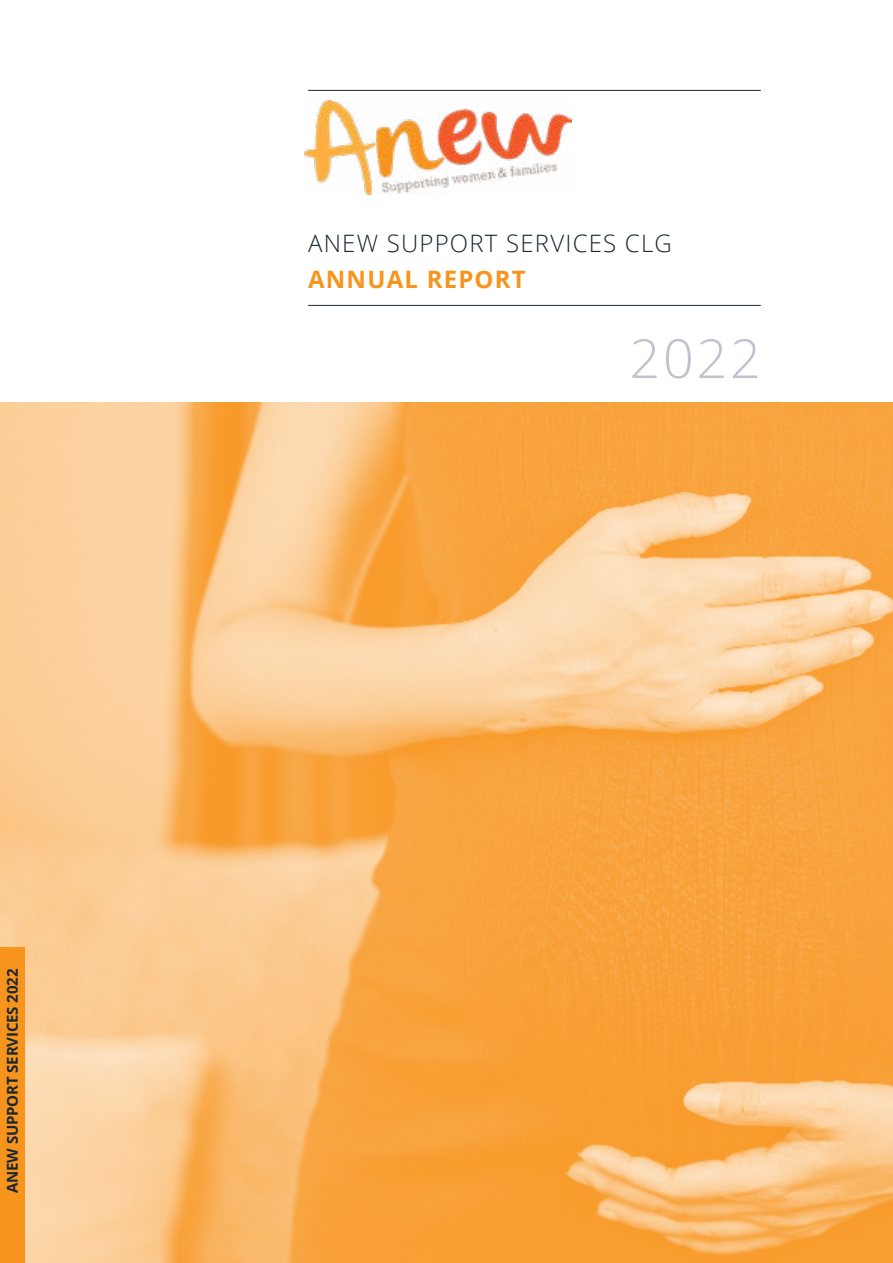
<style>
.page{position:relative;width:893px;height:1263px;background:#fff}
.page>*{position:absolute;margin:0;border:0;box-sizing:border-box;transform-origin:0 0}
.t1{font:300 54px "Open Sans";color:#bec3ce}
.t2{font:300 24px "Open Sans";letter-spacing:.05em;color:#1b2630}
.t3{font:700 24px "Open Sans";letter-spacing:.05em;color:#f7941d}
.t4{font:700 15px "Open Sans";letter-spacing:-.01em;color:#1b2630}
</style>
<div class="page">
<img style="left:0;top:402px;width:893px;height:861px">
<div style="left:0;top:947px;width:24px;height:316px;background:#f7941d"></div>
<hr style="left:308px;top:90px;width:453px;height:1px;background:#1b2630">
<hr style="left:308px;top:305px;width:453px;height:1px;background:#1b2630">
<img style="left:305px;top:101px;width:266px;height:94px">
<p class="t4" style="left:2px;top:1193px;width:226px;rotate:-90deg">ANEW SUPPORT SERVICES 2022</p>
<h2 class="t2" style="left:308px;top:227px;width:365px">ANEW SUPPORT SERVICES CLG</h2>
<h2 class="t3" style="left:308px;top:262px;width:219px">ANNUAL REPORT</h2>
<h1 class="t1" style="left:629px;top:321px;width:133px">2022</h1>
</div>
